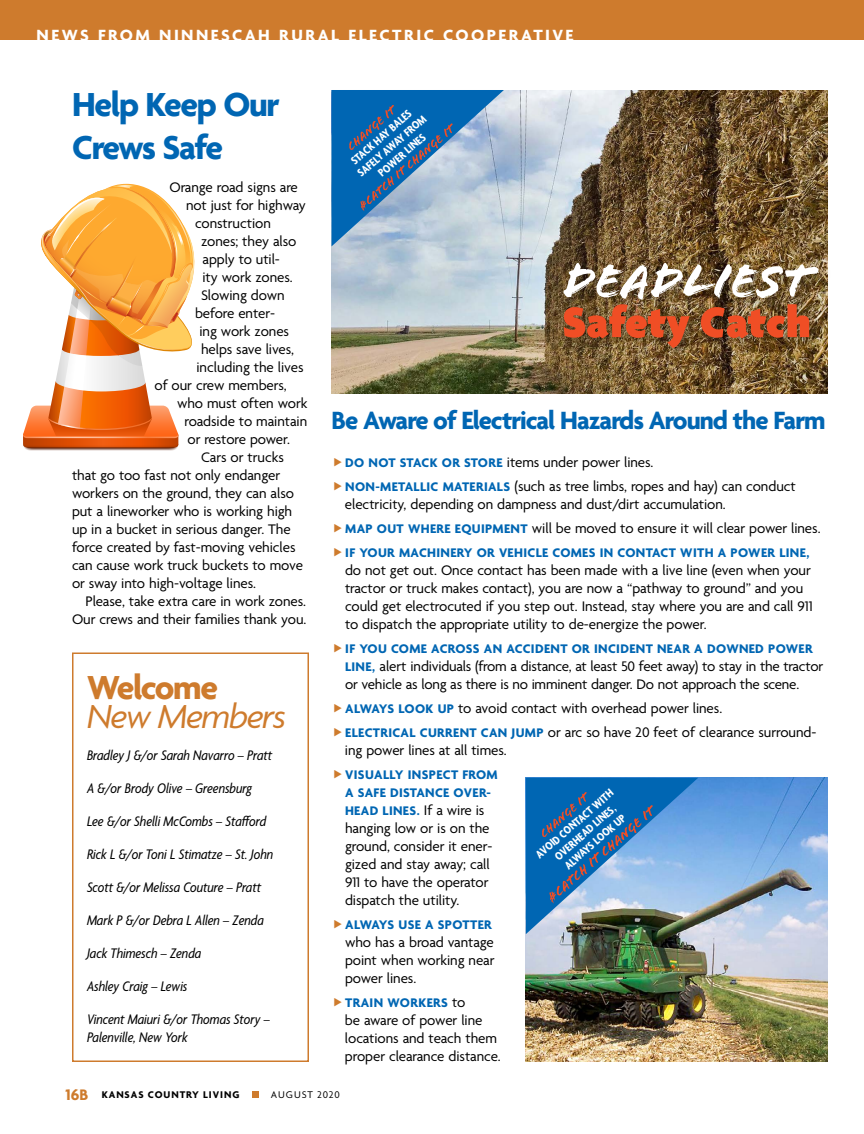
<style>
.page{position:relative;width:864px;height:1134px;background:#fff}
.page>*{position:absolute;margin:0;border:0;box-sizing:border-box;transform-origin:0 0}
.t1{font:700 36px/43.2px "Agenda";letter-spacing:-.035em;color:#0066b3}
.t2{font:italic 36px "Agenda";letter-spacing:-.04em;color:#ce7b2d}
.t3{font:700 36px "Agenda";letter-spacing:-.045em;color:#ce7b2d}
.t4{font:700 27px "Agenda";letter-spacing:-.035em;color:#0066b3}
.t5{font:700 17.55px "Agenda";letter-spacing:.14em;color:#fff}
.t6{font:15px/18px "Agenda";letter-spacing:-.005em;color:#000}
.t7{font:italic condensed 15px/18px "Agenda";letter-spacing:-.005em;color:#000}
.t8{font:700 13.5px/18px "Agenda";letter-spacing:.025em;color:#0066b3}
.t9{font:700 condensed 12px/13.5px "Agenda";color:#fff}
.t10{font:700 10.5px "Agenda";letter-spacing:.09em;color:#000}
.t11{font:10.5px "Agenda";letter-spacing:.09em;color:#000}
.s1{font-weight:700;font-size:13.5px;color:#0066b3}
.s2{font-weight:400;font-size:15px;color:#000}
.s3{font-size:16.5px;color:#ce7b2d}
</style>
<div class="page">
<div style="left:72px;top:652px;width:237px;height:410px;border:2px solid #ce7b2d"></div>
<img style="left:526px;top:778px;width:302px;height:284px">
<svg style="left:526px;top:778px;width:172px;height:156px;background:#4b87b8"></svg>
<img style="left:332px;top:90px;width:496px;height:303px">
<svg style="left:332px;top:90px;width:172px;height:156px;background:#6096c2"></svg>
<div style="left:558px;top:298px;width:266px;height:64px;background:#000;opacity:.18"></div>
<div style="left:559px;top:257px;width:273px;height:56px;background:#000;opacity:.18"></div>
<img style="left:563px;top:263px;width:256px;height:85px">
<svg style="left:23px;top:183px;width:172px;height:268px"></svg>
<div style="left:0;top:0;width:864px;height:40px;background:#ce7b2d"></div>
<div style="left:252px;top:1091px;width:7px;height:7px;background:#ce7b2d"></div>
<p class="t5" style="left:37px;top:26px;width:539px">NEWS FROM NINNESCAH RURAL ELECTRIC COOPERATIVE</p>
<h1 class="t1" style="left:72px;top:85px;width:209px">Help Keep Our<br>Crews Safe</h1>
<p class="t6" style="left:170px;top:179px;width:130px">Orange road signs are</p>
<p class="t6" style="left:186px;top:197px;width:121px">not just for highway</p>
<p class="t6" style="left:195px;top:215px;width:77px">construction</p>
<p class="t6" style="left:201px;top:233px;width:97px">zones; they also</p>
<p class="t6" style="left:202px;top:251px;width:79px">apply to util-</p>
<p class="t6" style="left:202px;top:269px;width:92px">ity work zones.</p>
<p class="t6" style="left:201px;top:287px;width:85px">Slowing down</p>
<p class="t6" style="left:195px;top:305px;width:82px">before enter-</p>
<p class="t6" style="left:200px;top:323px;width:91px">ing work zones</p>
<p class="t6" style="left:201px;top:341px;width:95px">helps save lives,</p>
<p class="t6" style="left:196px;top:359px;width:109px">including the lives</p>
<p class="t6" style="left:154px;top:377px;width:134px">of our crew members,</p>
<p class="t6" style="left:177px;top:395px;width:132px">who must often work</p>
<p class="t6" style="left:184px;top:413px;width:124px">roadside to maintain</p>
<p class="t6" style="left:188px;top:431px;width:104px">or restore power.</p>
<p class="t6" style="left:201px;top:449px;width:84px">Cars or trucks</p>
<p class="t6" style="left:72px;top:467px;width:210px">that go too fast not only endanger</p>
<p class="t6" style="left:72px;top:485px;width:223px">workers on the ground, they can also</p>
<p class="t6" style="left:72px;top:503px;width:222px">put a lineworker who is working high</p>
<p class="t6" style="left:72px;top:521px;width:220px">up in a bucket in serious danger. The</p>
<p class="t6" style="left:72px;top:539px;width:225px">force created by fast-moving vehicles</p>
<p class="t6" style="left:72px;top:557px;width:233px">can cause work truck buckets to move</p>
<p class="t6" style="left:72px;top:575px;width:186px">or sway into high-voltage lines.</p>
<p class="t6" style="left:86px;top:593px;width:222px">Please, take extra care in work zones.</p>
<p class="t6" style="left:72px;top:611px;width:236px">Our crews and their families thank you.</p>
<h1 class="t3" style="left:87px;top:668px;width:133px">Welcome</h1>
<h1 class="t2" style="left:87px;top:695px;width:201px">New Members</h1>
<p class="t7" style="left:87px;top:746px;width:187px">Bradley J &amp;/or Sarah Navarro – Pratt</p>
<p class="t7" style="left:87px;top:779px;width:166px">A &amp;/or Brody Olive – Greensburg</p>
<p class="t7" style="left:87px;top:812px;width:181px">Lee &amp;/or Shelli McCombs – Stafford</p>
<p class="t7" style="left:87px;top:845px;width:188px">Rick L &amp;/or Toni L Stimatze – St. John</p>
<p class="t7" style="left:87px;top:878px;width:176px">Scott &amp;/or Melissa Couture – Pratt</p>
<p class="t7" style="left:87px;top:911px;width:178px">Mark P &amp;/or Debra L Allen – Zenda</p>
<p class="t7" style="left:87px;top:944px;width:116px">Jack Thimesch – Zenda</p>
<p class="t7" style="left:87px;top:977px;width:102px">Ashley Craig – Lewis</p>
<p class="t7" style="left:87px;top:1010px;width:184px">Vincent Maiuri &amp;/or Thomas Story –<br>Palenville, New York</p>
<p class="t9" style="left:346px;top:160px;width:89px;text-align:center;rotate:-41deg">STACK HAY BALES<br>SAFELY AWAY FROM<br>POWER LINES</p>
<h2 class="t4" style="left:332px;top:406px;width:496px">Be Aware of Electrical Hazards Around the Farm</h2>
<p class="t6" style="left:345px;top:451px;width:452px;line-height:24px"><span class="s1">DO NOT STACK OR STORE</span> items under power lines.<br><span class="s1">NON-METALLIC MATERIALS</span> (such as tree limbs, ropes and hay) can conduct</p>
<p class="t6" style="left:345px;top:493px;width:477px;line-height:24px">electricity, depending on dampness and dust/dirt accumulation.<br><span class="s1">MAP OUT WHERE EQUIPMENT</span> will be moved to ensure it will clear power lines.</p>
<p class="t8" style="left:345px;top:544px;width:466px">IF YOUR MACHINERY OR VEHICLE COMES IN CONTACT WITH A POWER LINE,</p>
<p class="t6" style="left:345px;top:562px;width:469px">do not get out. Once contact has been made with a live line (even when your tractor or truck makes contact), you are now a “pathway to ground” and you could get electrocuted if you step out. Instead, stay where you are and call 911 to dispatch the appropriate utility to de-energize the power.</p>
<p class="t8" style="left:345px;top:640px;width:469px">IF YOU COME ACROSS AN ACCIDENT OR INCIDENT NEAR A DOWNED POWER</p>
<p class="t6" style="left:345px;top:658px;width:480px"><span class="s1">LINE,</span> alert individuals (from a distance, at least 50 feet away) to stay in the tractor or vehicle as long as there is no imminent danger. Do not approach the scene.</p>
<p class="t6" style="left:345px;top:697px;width:473px;line-height:24px"><span class="s1">ALWAYS LOOK UP</span> to avoid contact with overhead power lines.<br><span class="s1">ELECTRICAL CURRENT CAN JUMP</span> or arc so have 20 feet of clearance surround-</p>
<p class="t6" style="left:345px;top:742px;width:163px">ing power lines at all times.</p>
<p class="t8" style="left:345px;top:766px;width:154px">VISUALLY INSPECT FROM<br>A SAFE DISTANCE OVER-<br>HEAD LINES. <span class="s2">If a wire is</span></p>
<p class="t6" style="left:345px;top:820px;width:149px">hanging low or is on the ground, consider it ener&shy;gized and stay away; call<br>911 to have the operator dispatch the utility.</p>
<p class="t8" style="left:345px;top:916px;width:148px">ALWAYS USE A SPOTTER</p>
<p class="t6" style="left:345px;top:934px;width:151px;text-align:justify">who has a broad vantage point when working near power lines.</p>
<p class="t8" style="left:345px;top:994px;width:122px">TRAIN WORKERS <span class="s2">to</span></p>
<p class="t6" style="left:345px;top:1012px;width:157px">be aware of power line locations and teach them proper clearance distance.</p>
<p class="t9" style="left:543px;top:843px;width:87px;text-indent:-13px;rotate:-41deg">AVOID CONTACT WITH<br>OVERHEAD LINES,<br>ALWAYS LOOK UP</p>
<p class="t10" style="left:66px;top:1089px;width:175px"><span class="s3">16B</span> KANSAS COUNTRY LIVING</p>
<p class="t11" style="left:271px;top:1089px;width:70px">AUGUST 2020</p>
</div>
